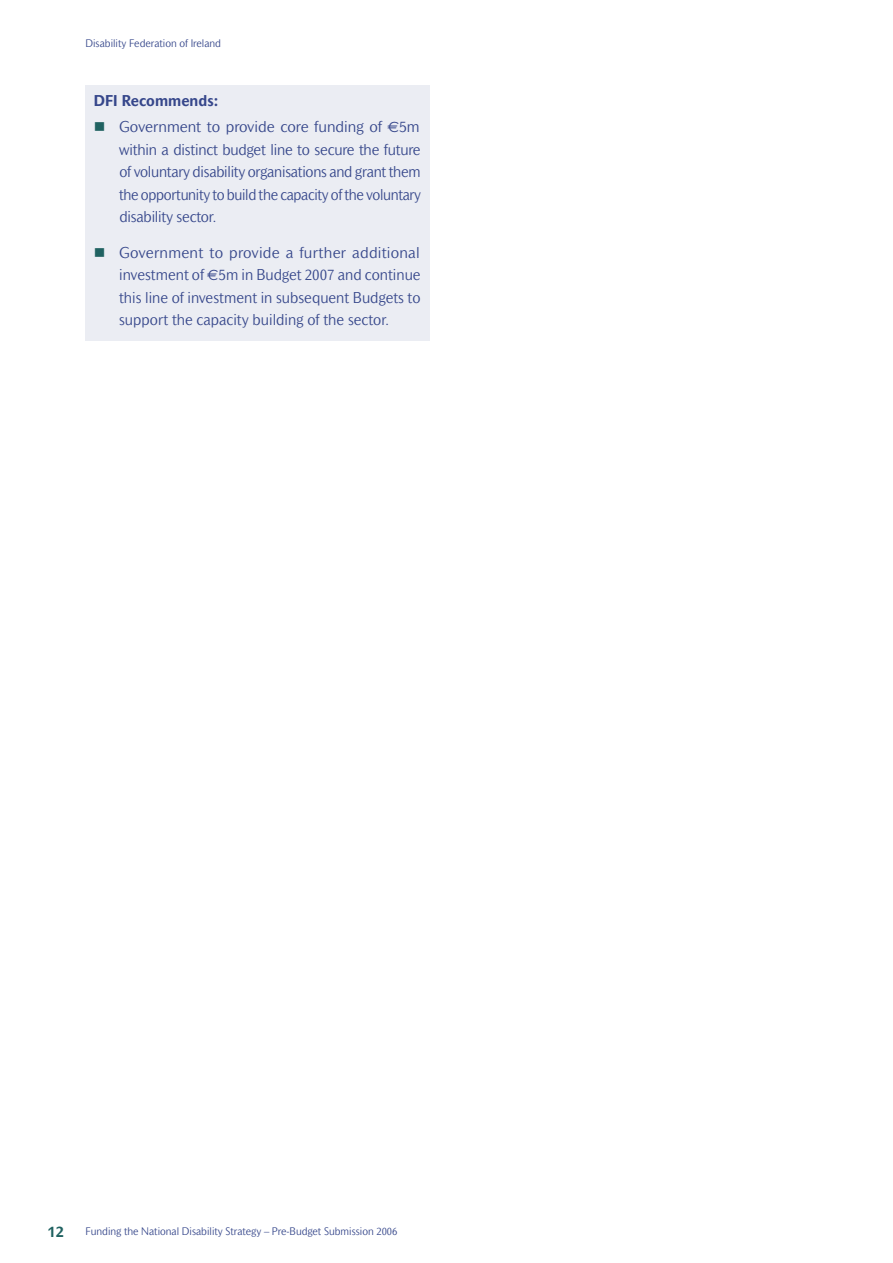
<style>
.page{position:relative;width:893px;height:1263px;background:#fff}
.page>*{position:absolute;margin:0;border:0;box-sizing:border-box;transform-origin:0 0}
.indent{font:300 15px/22.5px "Mahsuri Sans";letter-spacing:-.015em;color:#36478b;text-align:justify;scale:1.04 1}
.heading{font:700 15px "Mahsuri Sans";color:#36478b}
.t1{font:700 15px "Mahsuri Sans";color:#206261}
.t2{font:300 10.5px "Mahsuri Sans";color:#36478b}
.s1{color:#206261}
.s2{font-family:"Euro Sans";font-weight:400}
</style>
<div class="page">
<div style="left:85px;top:85px;width:344px;height:255px;background:#ebedf3"></div>
<p class="t2" style="left:85px;top:36px;width:137px">Disability Federation of Ireland</p>
<p class="heading" style="left:94px;top:91px;width:126px">DFI Recommends:</p>
<p class="indent" style="left:119px;top:116px;width:292px;text-indent:-25px"><span class="s1">■</span> Government to provide core funding of <span class="s2">€</span>5m within a distinct budget line to secure the future of voluntary disability organisations and grant them the opportunity to build the capacity of the voluntary disability sector.</p>
<p class="indent" style="left:119px;top:241px;width:291px;text-indent:-25px"><span class="s1">■</span> Government to provide a further additional investment of <span class="s2">€</span>5m in Budget 2007 and continue this line of investment in subsequent Budgets to support the capacity building of the sector.</p>
<p class="t1" style="left:48px;top:1222px;width:18px">12</p>
<p class="t2" style="left:85px;top:1225px;width:313px">Funding the National Disability Strategy – Pre-Budget Submission 2006</p>
</div>
